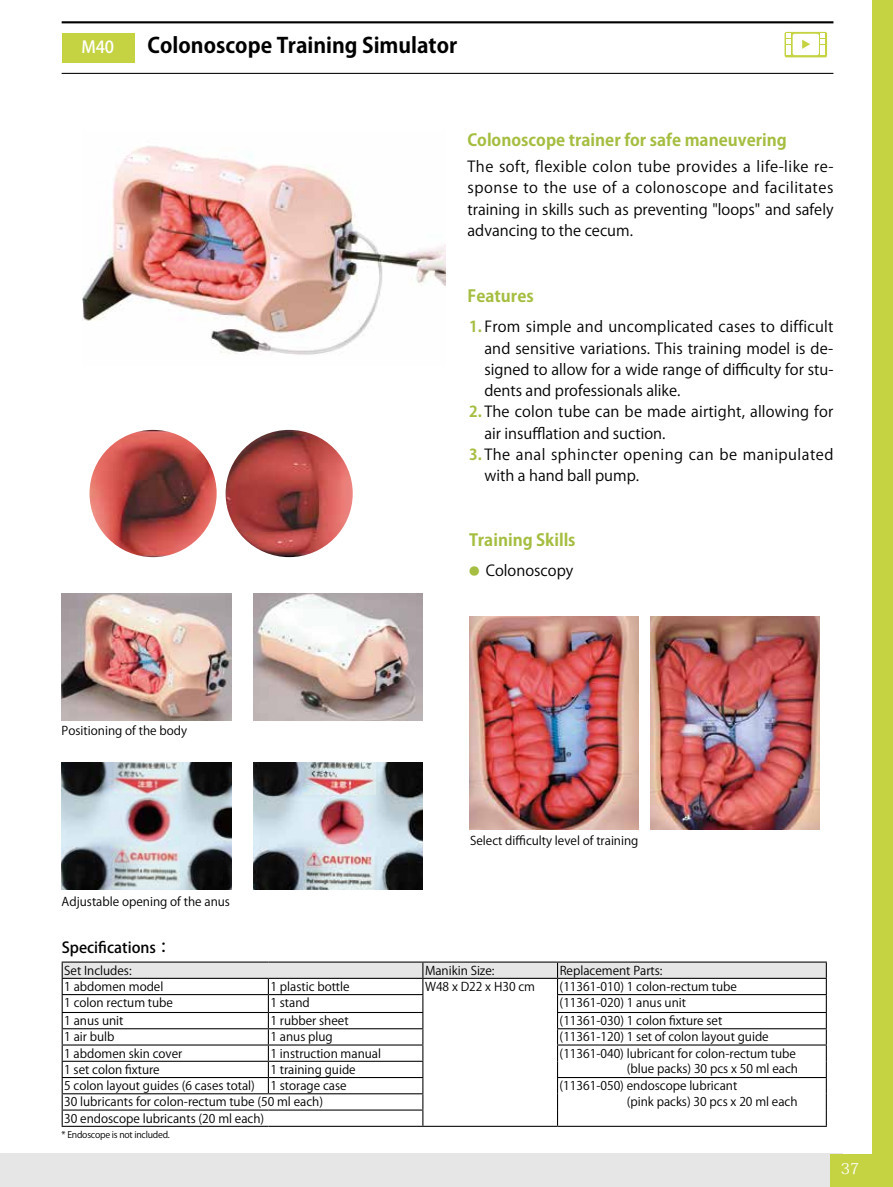
<style>
.page{position:relative;width:893px;height:1187px;background:#fff}
.page>*{position:absolute;margin:0;border:0;box-sizing:border-box;transform-origin:0 0}
.t1{font:700 21px "Koz Go Pro";color:#000}
.t2{font:700 16.5px "Koz Go Pr 6 N";color:#a5be41}
.t3{font:500 16.5px "Koz Go Pr 6 N";color:#fff}
.t4{font:15px/21.3px "Koz Go Pro";color:#000;text-align:justify}
.t5{font:15px "Koz Go Pro";letter-spacing:.02em;color:#000}
.t6{font:15px "Koz Go Pro";letter-spacing:.03em;color:#000}
.t7{font:500 15px "Koz Go Pr 6 N";color:#000}
.t8{font:15px "Koz Min Pro";color:#fff}
.t9{font:12px "Koz Go Pr 6 N";color:#000}
.t10{font:12px "Koz Go Pro";color:#000}
.t11{font:700 10.5px "Koz Go Pr 6 N";color:#a5be41}
.t12{font:9px "Koz Go Pr 6 N";letter-spacing:-.025em;color:#000}
.s1{font-family:"Koz Go Pr 6 N";font-weight:700;color:#a5be41}
</style>
<div class="page">
<div style="left:0;top:1153px;width:843px;height:33px;background:#e6e6e6"></div>
<div style="left:872px;top:0;width:21px;height:1186px;background:#c5d342"></div>
<div style="left:830px;top:1153px;width:43px;height:33px;background:#c5d342"></div>
<div style="left:0;top:1152px;width:18px;height:34px;background:#e6e6e6"></div>
<hr style="left:62px;top:21px;width:771px;height:2px;background:#000">
<hr style="left:62px;top:73px;width:771px;height:1px;background:#000">
<div style="left:62px;top:33px;width:72px;height:30px;background:#c5d342"></div>
<img style="left:83px;top:146px;width:362px;height:209px">
<hr style="left:62px;top:961px;width:206px;height:1px;background:#000">
<hr style="left:268px;top:961px;width:155px;height:1px;background:#000">
<hr style="left:423px;top:961px;width:135px;height:1px;background:#000">
<hr style="left:558px;top:961px;width:269px;height:1px;background:#000">
<svg style="left:62px;top:962px;width:765px;height:163px"></svg>
<hr style="left:62px;top:1125px;width:206px;height:1px;background:#000">
<hr style="left:268px;top:1125px;width:155px;height:1px;background:#000">
<hr style="left:423px;top:1125px;width:135px;height:1px;background:#000">
<hr style="left:558px;top:1125px;width:269px;height:1px;background:#000">
<img style="left:90px;top:430px;width:127px;height:127px;border-radius:64px">
<img style="left:226px;top:430px;width:127px;height:127px;border-radius:64px">
<img style="left:469px;top:617px;width:170px;height:212px">
<img style="left:650px;top:617px;width:170px;height:212px">
<img style="left:253px;top:593px;width:170px;height:127px">
<img style="left:253px;top:762px;width:170px;height:127px">
<img style="left:62px;top:593px;width:170px;height:127px">
<img style="left:62px;top:762px;width:170px;height:127px">
<svg style="left:784px;top:32px;width:43px;height:25px"></svg>
<div style="left:793px;top:34px;width:26px;height:21px;background:#fff;border-radius:2px"></div>
<svg style="left:787px;top:34px;width:4px;height:21px"></svg>
<svg style="left:820px;top:34px;width:5px;height:21px"></svg>
<svg style="left:802px;top:40px;width:8px;height:9px"></svg>
<h2 class="t3" style="left:81px;top:37px;width:34px">M40</h2>
<h1 class="t1" style="left:148px;top:32px;width:311px">Colonoscope Training Simulator</h1>
<h2 class="t2" style="left:467px;top:131px;width:321px">Colonoscope trainer for safe maneuvering</h2>
<p class="t4" style="left:467px;top:156px;width:368px">The soft, flexible colon tube provides a life-like re&shy;sponse to the use of a colonoscope and facilitates training in skills such as preventing "loops" and safely advancing to the cecum.</p>
<h2 class="t2" style="left:468px;top:286px;width:68px">Features</h2>
<p class="t4" style="left:484px;top:338px;width:351px">and sensitive variations. This training model is de&shy;signed to allow for a wide range of difficulty for stu&shy;dents and professionals alike.</p>
<p class="t4" style="left:484px;top:423px;width:183px">air insufflation and suction.</p>
<p class="t4" style="left:484px;top:465px;width:156px">with a hand ball pump.</p>
<p class="t5" style="left:469px;top:317px;width:366px"><span class="s1">1.</span>From simple and uncomplicated cases to difficult</p>
<p class="t4" style="left:469px;top:401px;width:366px"><span class="s1">2.</span> The colon tube can be made airtight, allowing for</p>
<p class="t6" style="left:469px;top:444px;width:366px"><span class="s1">3.</span>The anal sphincter opening can be manipulated</p>
<h2 class="t2" style="left:469px;top:531px;width:108px">Training Skills</h2>
<p class="t4" style="left:486px;top:560px;width:89px">Colonoscopy</p>
<p class="t11" style="left:469px;top:565px;width:12px">●</p>
<p class="t10" style="left:62px;top:722px;width:127px">Positioning of the body</p>
<p class="t10" style="left:62px;top:893px;width:170px">Adjustable opening of the anus</p>
<p class="t10" style="left:470px;top:833px;width:170px">Select difficulty level of training</p>
<p class="t7" style="left:62px;top:939px;width:111px">Specifications：</p>
<p class="t9" style="left:64px;top:963px;width:69px">Set Includes:</p>
<p class="t9" style="left:425px;top:963px;width:71px">Manikin Size:</p>
<p class="t9" style="left:560px;top:963px;width:104px">Replacement Parts:</p>
<p class="t9" style="left:64px;top:979px;width:101px">1 abdomen model</p>
<p class="t9" style="left:270px;top:979px;width:81px">1 plastic bottle</p>
<p class="t9" style="left:425px;top:979px;width:112px">W48 x D22 x H30 cm</p>
<p class="t9" style="left:560px;top:979px;width:179px">(11361-010) 1 colon-rectum tube</p>
<p class="t9" style="left:64px;top:996px;width:110px">1 colon rectum tube</p>
<p class="t9" style="left:270px;top:996px;width:41px">1 stand</p>
<p class="t9" style="left:560px;top:996px;width:128px">(11361-020) 1 anus unit</p>
<p class="t9" style="left:64px;top:1013px;width:61px">1 anus unit</p>
<p class="t9" style="left:270px;top:1013px;width:80px">1 rubber sheet</p>
<p class="t9" style="left:560px;top:1013px;width:164px">(11361-030) 1 colon fixture set</p>
<p class="t9" style="left:64px;top:1030px;width:52px">1 air bulb</p>
<p class="t9" style="left:270px;top:1030px;width:64px">1 anus plug</p>
<p class="t9" style="left:560px;top:1030px;width:211px">(11361-120) 1 set of colon layout guide</p>
<p class="t9" style="left:64px;top:1046px;width:120px">1 abdomen skin cover</p>
<p class="t9" style="left:270px;top:1046px;width:112px">1 instruction manual</p>
<p class="t9" style="left:560px;top:1046px;width:238px">(11361-040) lubricant for colon-rectum tube</p>
<p class="t9" style="left:64px;top:1062px;width:97px">1 set colon fixture</p>
<p class="t9" style="left:270px;top:1062px;width:87px">1 training guide</p>
<p class="t9" style="left:627px;top:1061px;width:173px">(blue packs) 30 pcs x 50 ml each</p>
<p class="t9" style="left:64px;top:1078px;width:192px">5 colon layout guides (6 cases total)</p>
<p class="t9" style="left:270px;top:1078px;width:78px">1 storage case</p>
<p class="t9" style="left:560px;top:1078px;width:179px">(11361-050) endoscope lubricant</p>
<p class="t9" style="left:64px;top:1095px;width:260px">30 lubricants for colon-rectum tube (50 ml each)</p>
<p class="t9" style="left:627px;top:1094px;width:172px">(pink packs) 30 pcs x 20 ml each</p>
<p class="t9" style="left:64px;top:1111px;width:202px">30 endoscope lubricants (20 ml each)</p>
<p class="t12" style="left:62px;top:1129px;width:110px">* Endoscope is not included.</p>
<p class="t8" style="left:841px;top:1158px;width:20px">37</p>
</div>
